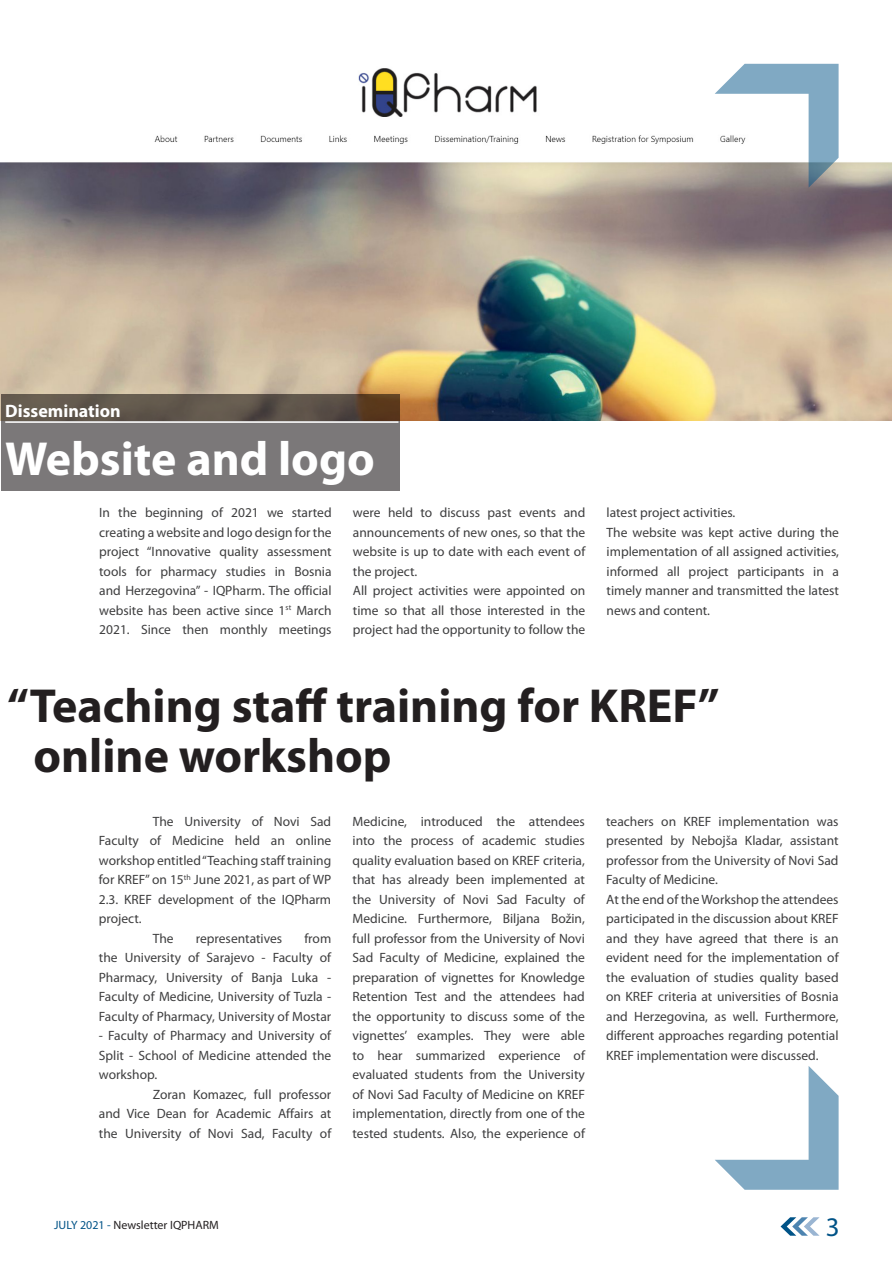
<style>
.page{position:relative;width:893px;height:1263px;background:#fff}
.page>*{position:absolute;margin:0;border:0;box-sizing:border-box;transform-origin:0 0}
._02_Article_Title{font:700 48px "Myriad Pro";color:#231f20}
.t1{font:700 48px "Myriad Pro";color:#fff}
.t2{font:27px "Myriad Pro";color:#005387}
.t3{font:700 18px "Myriad Pro";color:#fff}
._05_body_text{font:13.5px/19.5px "Myriad Pro";color:#3e3e3f;text-align:justify}
.t4{font:12px "Myriad Pro";color:#231f20}
.s1{color:#005387}
</style>
<div class="page">
<svg style="left:780px;top:1217px;width:39px;height:19px"></svg>
<img style="left:0;top:63px;width:892px;height:358px">
<svg style="left:1px;top:394px;width:399px;height:97px;background:#726d6a"></svg>
<svg style="left:715px;top:64px;width:124px;height:124px"></svg>
<svg style="left:715px;top:1066px;width:124px;height:124px"></svg>
<hr style="left:5px;top:421px;width:393px;height:2px;background:#fff">
<p class="t3" style="left:5px;top:399px;width:117px">Dissemination</p>
<p class="t1" style="left:5px;top:427px;width:371px">Website and logo</p>
<p class="_05_body_text" style="left:99px;top:503px;width:234px">In the beginning of 2021 we started creating a website and logo design for the project “Innovative quality assessment tools for pharmacy studies in Bosnia and Herzegovina” - IQPharm. The official website has been active since 1<sup>st</sup> March 2021. Since then monthly meetings</p>
<p class="_05_body_text" style="left:353px;top:503px;width:234px">were held to discuss past events and announcements of new ones, so that the website is up to date with each event of the project.</p>
<p class="_05_body_text" style="left:353px;top:581px;width:234px">All project activities were appointed on time so that all those interested in the project had the opportunity to follow the</p>
<p class="_05_body_text" style="left:607px;top:503px;width:130px">latest project activities.</p>
<p class="_05_body_text" style="left:607px;top:522px;width:234px">The website was kept active during the implementation of all assigned activities, informed all project participants in a timely manner and transmitted the latest news and content.</p>
<p class="_02_Article_Title" style="left:7px;top:674px;width:714px">“Teaching staff training for KREF”</p>
<p class="_02_Article_Title" style="left:33px;top:724px;width:360px">online workshop</p>
<p class="_05_body_text" style="left:99px;top:811px;width:234px;text-indent:54px">The University of Novi Sad Faculty of Medicine held an online workshop entitled “Teaching staff training for KREF” on 15<sup>th</sup> June 2021, as part of WP 2.3. KREF development of the IQPharm project.</p>
<p class="_05_body_text" style="left:153px;top:928px;width:22px">The</p>
<p class="_05_body_text" style="left:196px;top:928px;width:88px">representatives</p>
<p class="_05_body_text" style="left:99px;top:928px;width:234px;text-indent:205px">from the University of Sarajevo - Faculty of Pharmacy, University of Banja Luka - Faculty of Medicine, University of Tuzla - Faculty of Pharmacy, University of Mostar</p>
<p class="_05_body_text" style="left:99px;top:1025px;width:234px">- Faculty of Pharmacy and University of Split - School of Medicine attended the workshop.</p>
<p class="_05_body_text" style="left:99px;top:1084px;width:234px;text-indent:54px">Zoran Komazec, full professor and Vice Dean for Academic Affairs at the University of Novi Sad, Faculty of</p>
<p class="_05_body_text" style="left:353px;top:811px;width:234px">Medicine, introduced the attendees into the process of academic studies quality evaluation based on KREF criteria, that has already been implemented at the University of Novi Sad Faculty of Medicine. Furthermore, Biljana Božin, full professor from the University of Novi Sad Faculty of Medicine, explained the preparation of vignettes for Knowledge Retention Test and the attendees had the opportunity to discuss some of the vignettes’ examples. They were able to hear summarized experience of evaluated students from the University of Novi Sad Faculty of Medicine on KREF implementation, directly from one of the tested students. Also, the experience of</p>
<p class="_05_body_text" style="left:606px;top:811px;width:234px">teachers on KREF implementation was presented by Nebojša Kladar, assistant professor from the University of Novi Sad Faculty of Medicine.</p>
<p class="_05_body_text" style="left:606px;top:889px;width:234px">At the end of the Workshop the attendees participated in the discussion about KREF and they have agreed that there is an evident need for the implementation of the evaluation of studies quality based on KREF criteria at universities of Bosnia and Herzegovina, as well. Furthermore, different approaches regarding potential KREF implementation were discussed.</p>
<p class="t4" style="left:54px;top:1218px;width:166px"><span class="s1">JULY 2021 -</span> Newsletter IQPHARM</p>
<h2 class="t2" style="left:826px;top:1210px;width:15px">3</h2>
</div>
